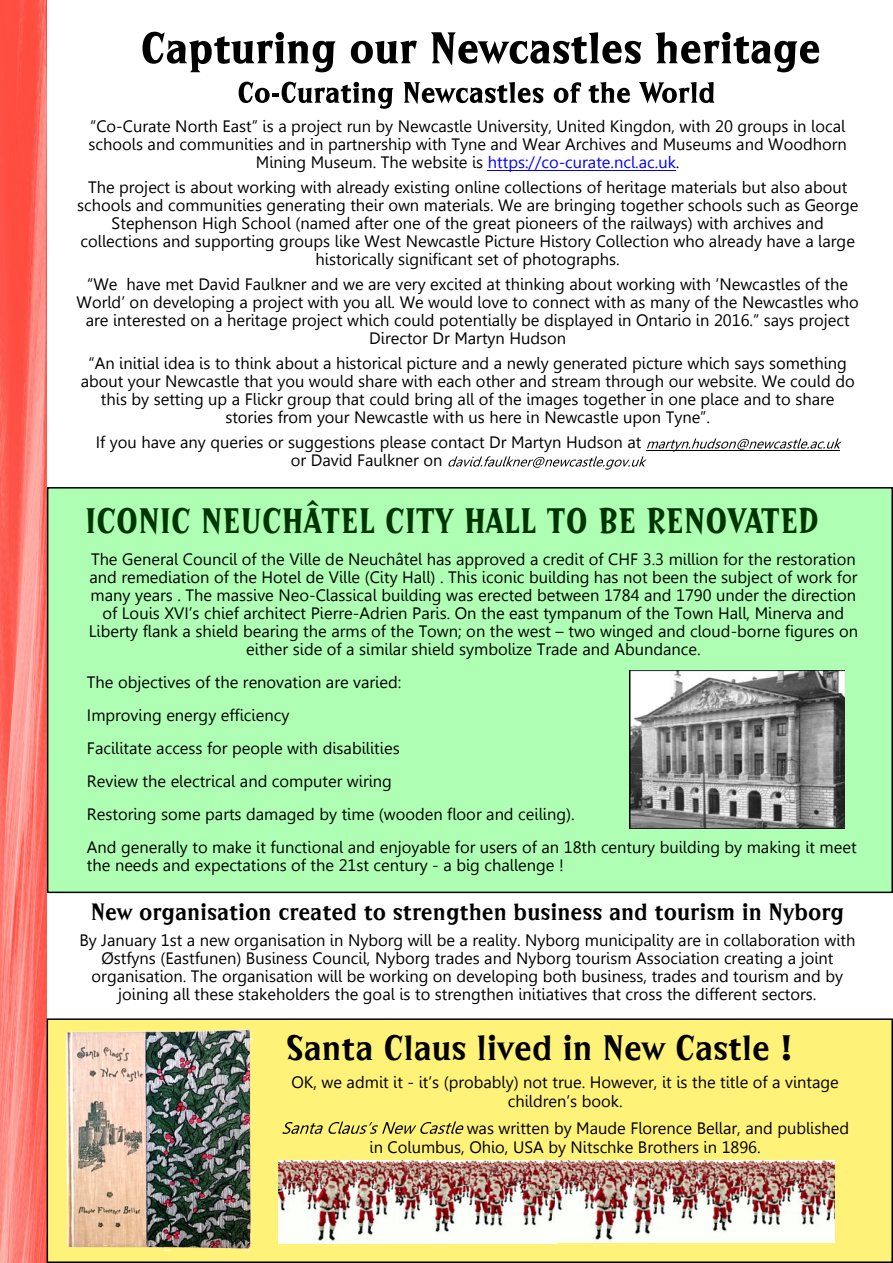
<style>
.page{position:relative;width:893px;height:1263px;background:#fff}
.page>*{position:absolute;margin:0;border:0;box-sizing:border-box;transform-origin:0 0}
.t1{font:36px "Sprocket BT";color:#003502}
.t2{font:36px "Sprocket BT";color:#000}
.t3{font:24px "Sprocket BT";color:#000}
.t4{font:16.5px/18px "Gisha";color:#000;text-align:center}
.s1{color:#00f}
</style>
<div class="page">
<img style="left:0;top:0;width:47px;height:1263px">
<svg style="left:142px;top:32px;width:194px;height:40px"></svg>
<svg style="left:351px;top:41px;width:66px;height:23px"></svg>
<svg style="left:431px;top:32px;width:210px;height:33px"></svg>
<svg style="left:655px;top:32px;width:164px;height:40px"></svg>
<svg style="left:239px;top:82px;width:154px;height:27px"></svg>
<svg style="left:403px;top:82px;width:141px;height:22px"></svg>
<svg style="left:554px;top:82px;width:27px;height:21px"></svg>
<svg style="left:589px;top:82px;width:41px;height:21px"></svg>
<svg style="left:639px;top:82px;width:75px;height:21px"></svg>
<hr style="left:488px;top:170px;width:188px;height:1px;background:#00f">
<svg style="left:448px;top:438px;width:394px;height:32px"></svg>
<div style="left:47px;top:487px;width:846px;height:406px;background:#aeffb4;border:2px solid #000"></div>
<img style="left:629px;top:670px;width:215px;height:159px">
<div style="left:47px;top:1018px;width:846px;height:245px;background:#fff278;border:2px solid #000"></div>
<img style="left:65px;top:1029px;width:187px;height:221px">
<svg style="left:282px;top:1121px;width:181px;height:13px"></svg>
<img style="left:278px;top:1161px;width:556px;height:82px">
<p class="t4" style="left:89px;top:119px;width:760px">“Co-Curate North East” is a project run by Newcastle University, United Kingdon, with 20 groups in local schools and communities and in partnership with Tyne and Wear Archives and Museums and Woodhorn<br>Mining Museum. The website is <span class="s1">https://co-curate.ncl.ac.uk</span>.</p>
<p class="t4" style="left:77px;top:180px;width:783px">The project is about working with already existing online collections of heritage materials but also about schools and communities generating their own materials. We are bringing together schools such as George Stephenson High School (named after one of the great pioneers of the railways) with archives and collections and supporting groups like West Newcastle Picture History Collection who already have a large historically significant set of photographs.</p>
<p class="t4" style="left:77px;top:277px;width:784px">“We have met David Faulkner and we are very excited at thinking about working with ‘Newcastles of the World’ on developing a project with you all. We would love to connect with as many of the Newcastles who are interested on a heritage project which could potentially be displayed in Ontario in 2016.” says project Director Dr Martyn Hudson</p>
<p class="t4" style="left:81px;top:356px;width:775px">“An initial idea is to think about a historical picture and a newly generated picture which says something about your Newcastle that you would share with each other and stream through our website. We could do this by setting up a Flickr group that could bring all of the images together in one place and to share stories from your Newcastle with us here in Newcastle upon Tyne”.</p>
<p class="t4" style="left:96px;top:435px;width:547px">If you have any queries or suggestions please contact Dr Martyn Hudson at or David Faulkner on</p>
<h1 class="t1" style="left:85px;top:505px;width:736px">ICONIC NEUCHÂTEL CITY HALL TO BE RENOVATED</h1>
<p class="t4" style="left:89px;top:552px;width:771px">The General Council of the Ville de Neuchâtel has approved a credit of CHF 3.3 million for the restoration and remediation of the Hotel de Ville (City Hall) . This iconic building has not been the subject of work for many years . The massive Neo-Classical building was erected between 1784 and 1790 under the direction of Louis XVI’s chief architect Pierre-Adrien Paris. On the east tympanum of the Town Hall, Minerva and Liberty flank a shield bearing the arms of the Town; on the west – two winged and cloud-borne figures on either side of a similar shield symbolize Trade and Abundance.</p>
<p class="t4" style="left:87px;top:667px;width:771px;line-height:33px;text-align:left">The objectives of the renovation are varied:<br>Improving energy efficiency<br>Facilitate access for people with disabilities<br>Review the electrical and computer wiring<br>Restoring some parts damaged by time (wooden floor and ceiling).<br>And generally to make it functional and enjoyable for users of an 18th century building by making it meet</p>
<p class="t4" style="left:87px;top:858px;width:478px">the needs and expectations of the 21st century - a big challenge !</p>
<h2 class="t3" style="left:91px;top:902px;width:755px">New organisation created to strengthen business and tourism in Nyborg</h2>
<p class="t4" style="left:79px;top:932px;width:778px">By January 1st a new organisation in Nyborg will be a reality. Nyborg municipality are in collaboration with Østfyns (Eastfunen) Business Council, Nyborg trades and Nyborg tourism Association creating a joint organisation. The organisation will be working on developing both business, trades and tourism and by joining all these stakeholders the goal is to strengthen initiatives that cross the different sectors.</p>
<h1 class="t2" style="left:286px;top:1032px;width:508px">Santa Claus lived in New Castle !</h1>
<p class="t4" style="left:291px;top:1074px;width:549px;line-height:19.4px">OK, we admit it - it’s (probably) not true. However, it is the title of a vintage children’s book.</p>
<p class="t4" style="left:370px;top:1120px;width:481px;line-height:19.4px;text-align:left;text-indent:97px">was written by Maude Florence Bellar, and published in Columbus, Ohio, USA by Nitschke Brothers in 1896.</p>
</div>
